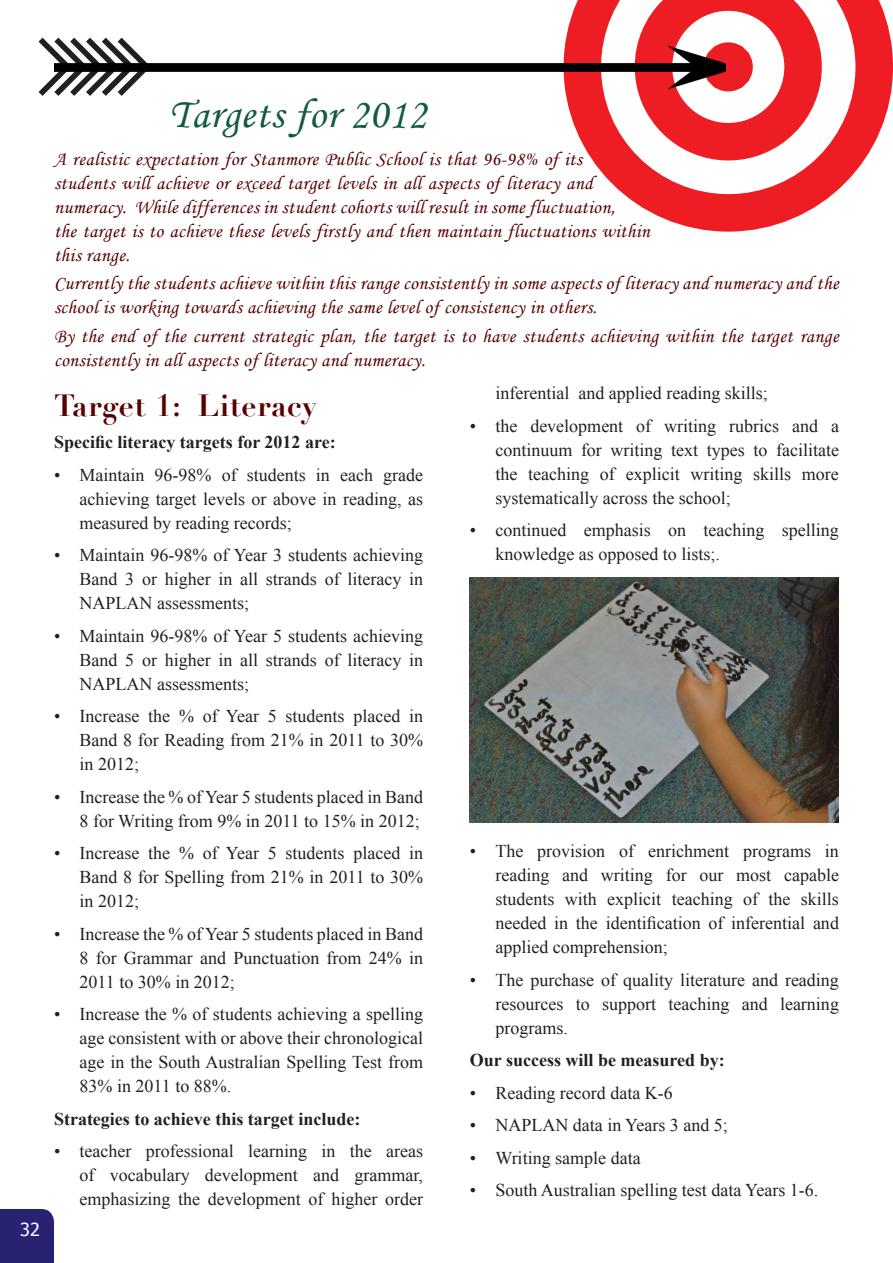
<style>
.page{position:relative;width:893px;height:1263px;background:#fff}
.page>*{position:absolute;margin:0;border:0;box-sizing:border-box;transform-origin:0 0}
.t1{font:42px "Monotype Corsiva";letter-spacing:.02em;color:#115b40}
.t2{font:700 30px "Didot";letter-spacing:.02em;color:#590000}
.t3{font:19.5px/24px "Monotype Corsiva";letter-spacing:.02em;color:#590000}
.t4{font:18px/24px "Times New Roman";color:#231f20;text-align:justify}
.t5{font:700 18px "Times New Roman";color:#231f20}
.t6{font:18px "Tahoma";color:#fff}
</style>
<div class="page">
<div style="left:0;top:1209px;width:54px;height:54px;background:#272372"></div>
<svg style="left:567px;top:0;width:326px;height:232px"></svg>
<div style="left:704px;top:42px;width:49px;height:49px;border:30px solid #ee1d23;border-radius:50%"></div>
<div style="left:726px;top:55px;width:9px;height:23px;background:#ee1d23"></div>
<img style="left:470px;top:578px;width:369px;height:244px">
<svg style="left:38px;top:37px;width:16px;height:59px"></svg>
<img style="left:54px;top:32px;width:672px;height:68px">
<p class="t6" style="left:20px;top:1217px;width:21px">32</p>
<p class="t1" style="left:169px;top:88px;width:259px">Targets for 2012</p>
<p class="t3" style="left:54px;top:147px;width:597px">A realistic expectation for Stanmore Public School is that 96-98% of its<br>students will achieve or exceed target levels in all aspects of literacy and numeracy. While differences in student cohorts will result in some fluctuation,<br>the target is to achieve these levels firstly and then maintain fluctuations within this range.</p>
<p class="t3" style="left:54px;top:271px;width:786px">Currently the students achieve within this range consistently in some aspects of literacy and numeracy and the school is working towards achieving the same level of consistency in others.</p>
<p class="t3" style="left:54px;top:324px;width:786px">By the end of the current strategic plan, the target is to have students achieving within the target range consistently in all aspects of literacy and numeracy.</p>
<p class="t4" style="left:495px;top:381px;width:274px">inferential and applied reading skills;</p>
<p class="t4" style="left:495px;top:414px;width:345px;text-indent:-26px">• the development of writing rubrics and a continuum for writing text types to facilitate the teaching of explicit writing skills more systematically across the school;</p>
<p class="t4" style="left:495px;top:518px;width:345px;text-indent:-26px">• continued emphasis on teaching spelling knowledge as opposed to lists;.</p>
<p class="t2" style="left:54px;top:387px;width:264px">Target 1: Literacy</p>
<p class="t5" style="left:54px;top:430px;width:283px">Specific literacy targets for 2012 are:</p>
<p class="t4" style="left:80px;top:462px;width:345px;text-indent:-26px">• Maintain 96-98% of students in each grade achieving target levels or above in reading, as measured by reading records;</p>
<p class="t4" style="left:80px;top:543px;width:345px;text-indent:-26px">• Maintain 96-98% of Year 3 students achieving Band 3 or higher in all strands of literacy in NAPLAN assessments;</p>
<p class="t4" style="left:80px;top:623px;width:345px;text-indent:-26px">• Maintain 96-98% of Year 5 students achieving Band 5 or higher in all strands of literacy in NAPLAN assessments;</p>
<p class="t4" style="left:80px;top:704px;width:345px;text-indent:-26px">• Increase the % of Year 5 students placed in Band 8 for Reading from 21% in 2011 to 30% in 2012;</p>
<p class="t4" style="left:54px;top:784px;width:371px;text-align:right">• Increase the % of Year 5 students placed in Band<br>8 for Writing from 9% in 2011 to 15% in 2012;</p>
<p class="t4" style="left:80px;top:841px;width:345px;text-indent:-26px">• Increase the % of Year 5 students placed in Band 8 for Spelling from 21% in 2011 to 30% in 2012;</p>
<p class="t4" style="left:80px;top:921px;width:345px;text-indent:-26px">• Increase the % of Year 5 students placed in Band 8 for Grammar and Punctuation from 24% in 2011 to 30% in 2012;</p>
<p class="t4" style="left:80px;top:1002px;width:345px;text-indent:-26px">• Increase the % of students achieving a spelling age consistent with or above their chronological age in the South Australian Spelling Test from 83% in 2011 to 88%.</p>
<p class="t5" style="left:54px;top:1106px;width:308px">Strategies to achieve this target include:</p>
<p class="t4" style="left:80px;top:1139px;width:345px;text-indent:-26px">• teacher professional learning in the areas of vocabulary development and grammar, emphasizing the development of higher order</p>
<p class="t4" style="left:495px;top:839px;width:345px;text-indent:-26px">• The provision of enrichment programs in reading and writing for our most capable students with explicit teaching of the skills needed in the identification of inferential and applied comprehension;</p>
<p class="t4" style="left:495px;top:967px;width:345px;text-indent:-26px">• The purchase of quality literature and reading resources to support teaching and learning programs.</p>
<p class="t5" style="left:470px;top:1047px;width:256px">Our success will be measured by:</p>
<p class="t4" style="left:470px;top:1080px;width:204px">• Reading record data K-6</p>
<p class="t4" style="left:470px;top:1113px;width:259px">• NAPLAN data in Years 3 and 5;</p>
<p class="t4" style="left:470px;top:1145px;width:172px">• Writing sample data</p>
<p class="t4" style="left:470px;top:1178px;width:350px">• South Australian spelling test data Years 1-6.</p>
</div>
